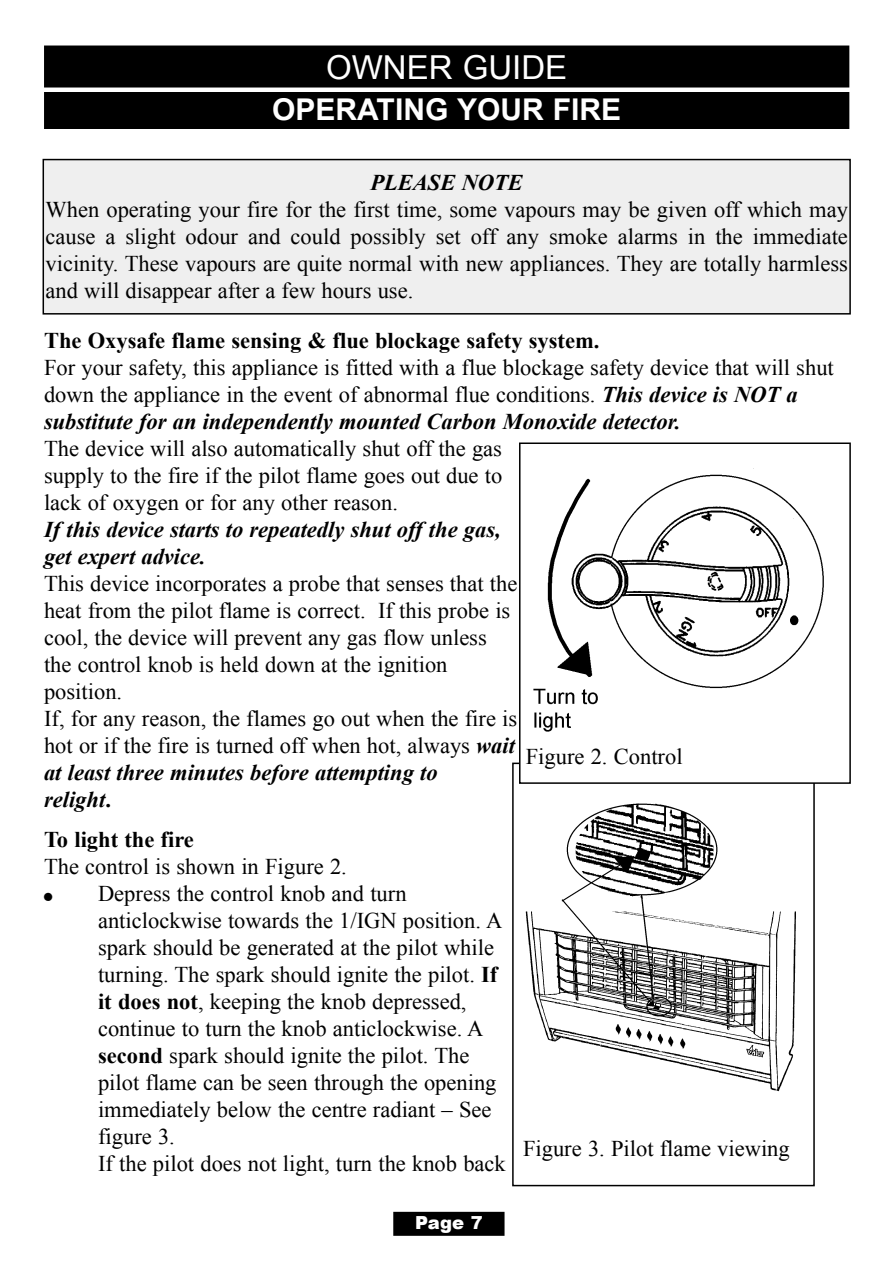
<style>
.page{position:relative;width:893px;height:1263px;background:#fff}
.page>*{position:absolute;margin:0;border:0;box-sizing:border-box;transform-origin:0 0}
.t1{font:33px "Arial";color:#fff}
.t2{font:700 30px "Arial";color:#fff}
.t3{font:22.5px/27px "Times New Roman";color:#000}
.t4{font:italic 700 22.5px/27px "Times New Roman";color:#000}
.t5{font:700 22.5px "Times New Roman";color:#000}
.t6{font:900 18px "Arial";color:#fff}
.s1{font-weight:700;font-style:italic}
.s2{font-weight:700}
</style>
<div class="page">
<div style="left:44px;top:92px;width:805px;height:37px;background:#000"></div>
<div style="left:393px;top:1212px;width:111px;height:24px;background:#000"></div>
<div style="left:43px;top:44px;width:807px;height:48px;background:linear-gradient(to right,#fff,#fff)"></div>
<div style="left:44px;top:46px;width:805px;height:42px;background:#000"></div>
<div style="left:43px;top:160px;width:807px;height:154px;background:#efefef"></div>
<div style="left:43px;top:159px;width:807px;height:156px;border:2px solid #000"></div>
<img style="left:525px;top:803px;width:271px;height:289px">
<div style="left:512px;top:763px;width:302px;height:423px;border:2px solid #000"></div>
<div style="left:519px;top:443px;width:331px;height:340px;background:#fff"></div>
<img style="left:533px;top:468px;width:291px;height:264px">
<div style="left:519px;top:443px;width:331px;height:341px;border:2px solid #000"></div>
<h1 class="t1" style="left:326px;top:49px;width:243px">OWNER GUIDE</h1>
<h2 class="t2" style="left:272px;top:93px;width:350px">OPERATING YOUR FIRE</h2>
<p class="t4" style="left:370px;top:169px;width:154px">PLEASE NOTE</p>
<p class="t3" style="left:46px;top:196px;width:803px;text-align:justify">When operating your fire for the first time, some vapours may be given off which may cause a slight odour and could possibly set off any smoke alarms in the immediate vicinity. These vapours are quite normal with new appliances. They are totally harmless and will disappear after a few hours use.</p>
<p class="t5" style="left:44px;top:328px;width:557px">The Oxysafe flame sensing &amp; flue blockage safety system.</p>
<p class="t3" style="left:44px;top:354px;width:791px">For your safety, this appliance is fitted with a flue blockage safety device that will shut down the appliance in the event of abnormal flue conditions. <span class="s1">This device is NOT a substitute for an independently mounted Carbon Monoxide detector.</span></p>
<p class="t3" style="left:44px;top:435px;width:460px;text-align:justify">The device will also automatically shut off the gas supply to the fire if the pilot flame goes out due to lack of oxygen or for any other reason.</p>
<p class="t4" style="left:44px;top:516px;width:458px">If this device starts to repeatedly shut off the gas, get expert advice.</p>
<p class="t3" style="left:44px;top:570px;width:475px">This device incorporates a probe that senses that the heat from the pilot flame is correct. If this probe is cool, the device will prevent any gas flow unless the control knob is held down at the ignition position.<br>If, for any reason, the flames go out when the fire is hot or if the fire is turned off when hot, always <span class="s1">wait at least three minutes before attempting to<br>relight</span><span class="s2">.</span></p>
<p class="t5" style="left:44px;top:827px;width:151px">To light the fire</p>
<p class="t3" style="left:98px;top:853px;width:409px;text-indent:-54px">The control is shown in Figure 2.<br>Depress the control knob and turn anticlockwise towards the 1/IGN position. A spark should be generated at the pilot while turning. The spark should ignite the pilot. <span class="s2">If it does not</span>, keeping the knob depressed, continue to turn the knob anticlockwise. A <span class="s2">second</span> spark should ignite the pilot. The pilot flame can be seen through the opening immediately below the centre radiant – See figure 3.<br>If the pilot does not light, turn the knob back</p>
<p class="t3" style="left:525px;top:743px;width:158px">Figure 2. Control</p>
<p class="t3" style="left:523px;top:1135px;width:268px">Figure 3. Pilot flame viewing</p>
<p class="t6" style="left:415px;top:1210px;width:69px">Page 7</p>
</div>
